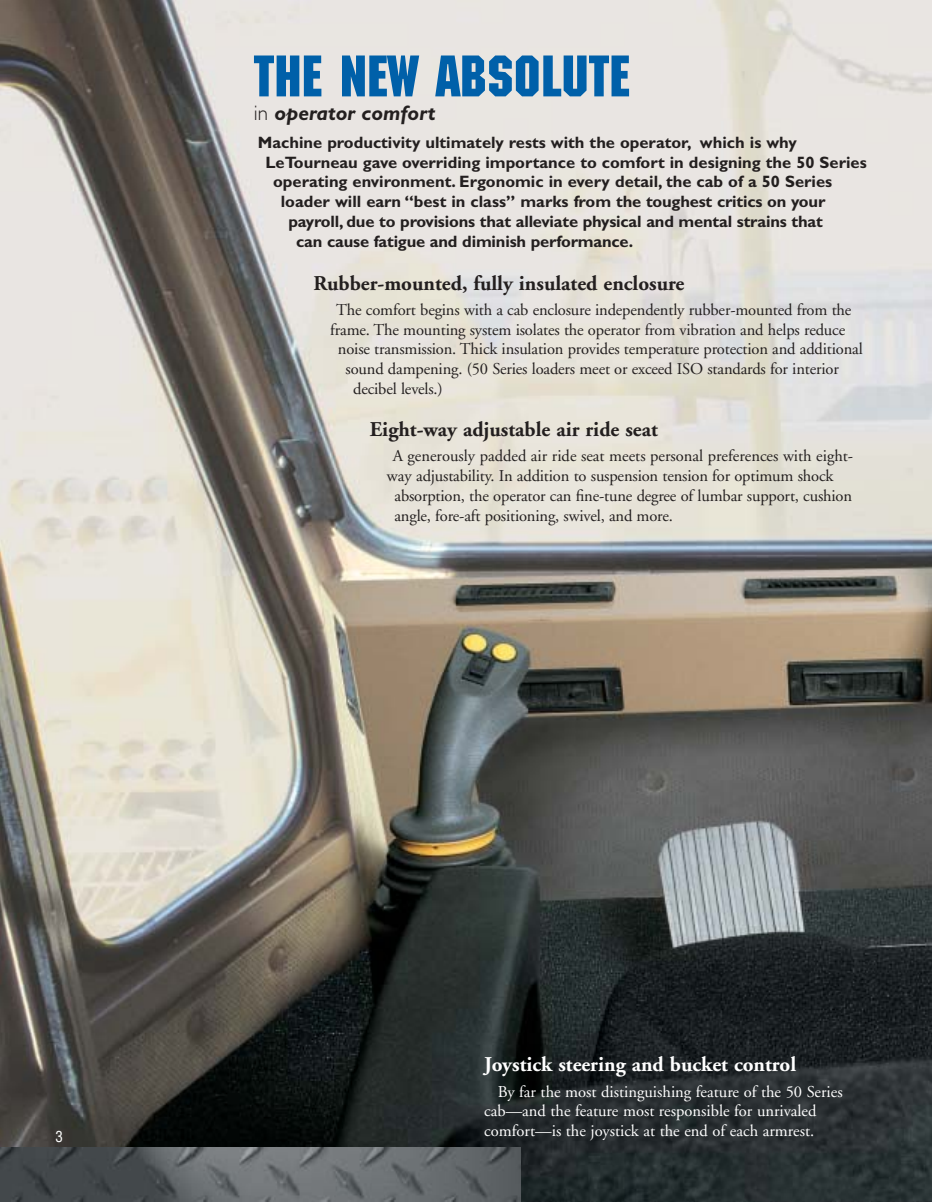
<style>
.page{position:relative;width:932px;height:1202px;background:#fff}
.page>*{position:absolute;margin:0;border:0;box-sizing:border-box;transform-origin:0 0}
.t1{font:57px "Machine";color:#0060a9}
.t2{font:700 21px "Adobe Garamond";color:#231f1f}
.t3{font:700 21px "Adobe Garamond";color:#fff}
.t4{font:italic 700 21px "Gill Sans";color:#231f1f}
.t5{font:16.5px "Adobe Garamond";letter-spacing:-.01em;color:#231f1f}
.t6{font:700 16.5px "Gill Sans";color:#231f1f}
.t7{font:16.5px/19.8px "Adobe Garamond";color:#fff}
.t8{font:condensed 15px "Helvetica";color:#fff}
.s1{font-weight:300;font-style:normal}
</style>
<div class="page">
<img style="left:0;top:0;width:932px;height:1201px">
<img style="left:0;top:1148px;width:520px;height:53px">
<h1 class="t1" style="left:254px;top:43px;width:377px">THE NEW ABSOLUTE</h1>
<p class="t4" style="left:254px;top:106px;width:183px"><span class="s1">in</span> operator comfort</p>
<p class="t6" style="left:258px;top:136px;width:540px">Machine productivity ultimately rests with the operator, which is why</p>
<p class="t6" style="left:265px;top:156px;width:602px">LeTourneau gave overriding importance to comfort in designing the 50 Series</p>
<p class="t6" style="left:273px;top:176px;width:560px">operating environment. Ergonomic in every detail, the cab of a 50 Series</p>
<p class="t6" style="left:281px;top:196px;width:546px">loader will earn “best in class” marks from the toughest critics on your</p>
<p class="t6" style="left:288px;top:216px;width:536px">payroll, due to provisions that alleviate physical and mental strains that</p>
<p class="t6" style="left:296px;top:235px;width:339px">can cause fatigue and diminish performance.</p>
<p class="t2" style="left:313px;top:274px;width:372px">Rubber-mounted, fully insulated enclosure</p>
<p class="t5" style="left:336px;top:303px;width:517px">The comfort begins with a cab enclosure independently rubber-mounted from the</p>
<p class="t5" style="left:330px;top:323px;width:516px">frame. The mounting system isolates the operator from vibration and helps reduce</p>
<p class="t5" style="left:338px;top:342px;width:526px">noise transmission. Thick insulation provides temperature protection and additional</p>
<p class="t5" style="left:345px;top:362px;width:495px">sound dampening. (50 Series loaders meet or exceed ISO standards for interior</p>
<p class="t5" style="left:353px;top:382px;width:91px">decibel levels.)</p>
<p class="t2" style="left:370px;top:421px;width:289px">Eight-way adjustable air ride seat</p>
<p class="t5" style="left:393px;top:449px;width:462px">A generously padded air ride seat meets personal preferences with eight-</p>
<p class="t5" style="left:387px;top:469px;width:448px">way adjustability. In addition to suspension tension for optimum shock</p>
<p class="t5" style="left:394px;top:489px;width:459px">absorption, the operator can fine-tune degree of lumbar support, cushion</p>
<p class="t5" style="left:394px;top:509px;width:280px">angle, fore-aft positioning, swivel, and more.</p>
<p class="t8" style="left:56px;top:1131px;width:9px">3</p>
<p class="t3" style="left:484px;top:1056px;width:313px">Joystick steering and bucket control</p>
<p class="t7" style="left:484px;top:1083px;width:360px;text-indent:13px">By far the most distinguishing feature of the 50 Series cab—and the feature most responsible for unrivaled comfort—is the joystick at the end of each armrest.</p>
</div>
